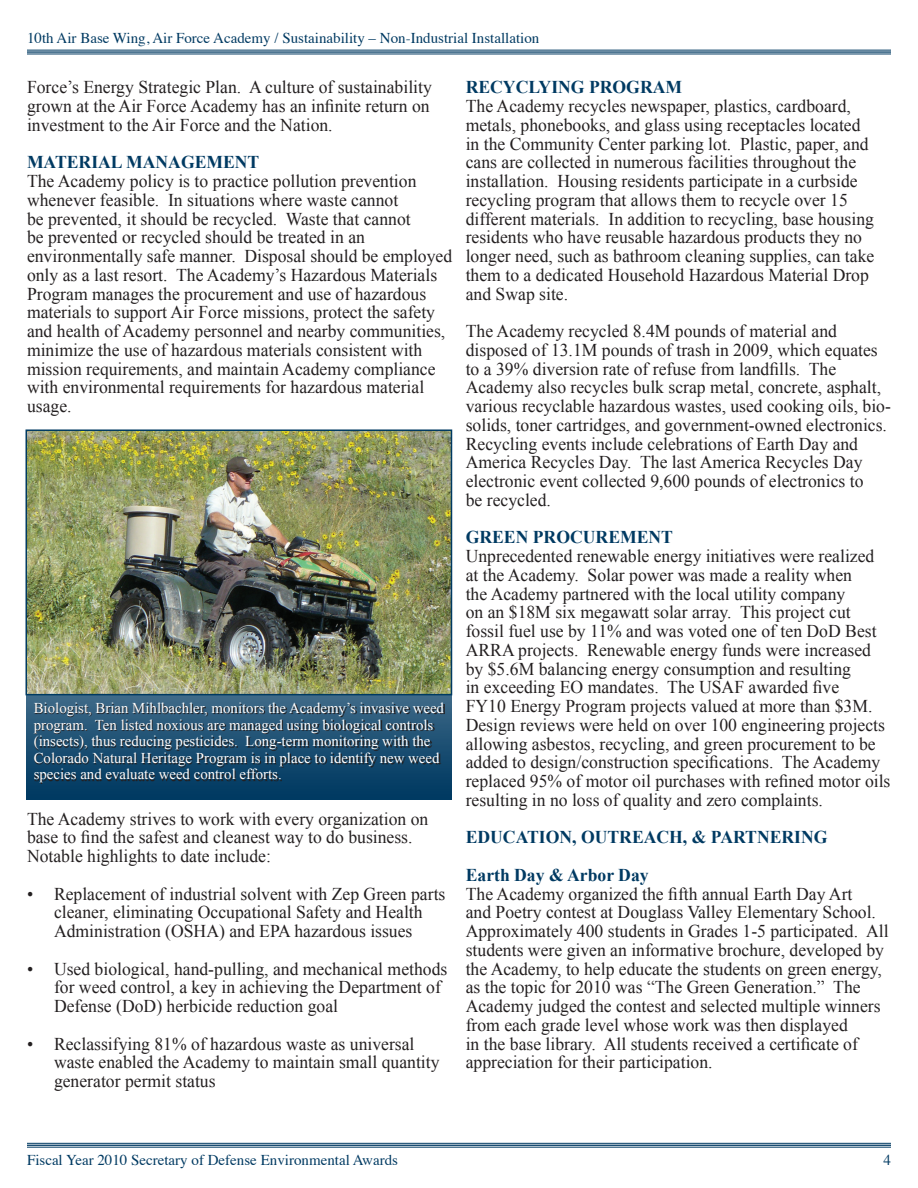
<style>
.page{position:relative;width:918px;height:1188px;background:#fff}
.page>*{position:absolute;margin:0;border:0;box-sizing:border-box;transform-origin:0 0}
.t1{font:18px/18.8px "Times New Roman";color:#231f20}
.t2{font:700 18px "Times New Roman";color:#003a62}
.t3{font:15px/16.5px "Times New Roman";color:#fff}
.t4{font:15px "Times";color:#003a62}
</style>
<div class="page">
<hr style="left:27px;top:50px;width:864px;height:1px;background:#003a62">
<hr style="left:27px;top:51px;width:864px;height:2px;background:#003a62">
<hr style="left:27px;top:54px;width:864px;height:1px;background:#003a62">
<hr style="left:27px;top:1143px;width:864px;height:1px;background:#003a62">
<hr style="left:27px;top:1145px;width:864px;height:1px;background:#003a62">
<hr style="left:27px;top:1147px;width:864px;height:1px;background:#003a62">
<svg style="left:26px;top:695px;width:426px;height:104px;background:#184c70"></svg>
<img style="left:29px;top:432px;width:420px;height:260px">
<div style="left:26px;top:429px;width:426px;height:266px;border:2px solid #003a62"></div>
<svg style="left:35px;top:704px;width:410px;height:80px;background:#1e4866"></svg>
<p class="t4" style="left:27px;top:24px;width:514px">10th Air Base Wing, Air Force Academy / Sustainability – Non-Industrial Installation</p>
<p class="t1" style="left:27px;top:78px;width:406px">Force’s Energy Strategic Plan. A culture of sustainability grown at the Air Force Academy has an infinite return on investment to the Air Force and the Nation.</p>
<p class="t2" style="left:27px;top:150px;width:234px">MATERIAL MANAGEMENT</p>
<p class="t1" style="left:27px;top:172px;width:427px">The Academy policy is to practice pollution prevention whenever feasible. In situations where waste cannot<br>be prevented, it should be recycled. Waste that cannot<br>be prevented or recycled should be treated in an environmentally safe manner. Disposal should be employed only as a last resort. The Academy’s Hazardous Materials Program manages the procurement and use of hazardous materials to support Air Force missions, protect the safety and health of Academy personnel and nearby communities, minimize the use of hazardous materials consistent with mission requirements, and maintain Academy compliance with environmental requirements for hazardous material usage.</p>
<p class="t3" style="left:34px;top:700px;width:412px">Biologist, Brian Mihlbachler, monitors the Academy’s invasive weed program. Ten listed noxious are managed using biological controls (insects), thus reducing pesticides. Long-term monitoring with the Colorado Natural Heritage Program is in place to identify new weed species and evaluate weed control efforts.</p>
<p class="t1" style="left:27px;top:809px;width:403px">The Academy strives to work with every organization on base to find the safest and cleanest way to do business.<br>Notable highlights to date include:</p>
<p class="t1" style="left:27px;top:884px;width:420px;text-align:center">• Replacement of industrial solvent with Zep Green parts cleaner, eliminating Occupational Safety and Health<br>Administration (OSHA) and EPA hazardous issues</p>
<p class="t1" style="left:54px;top:959px;width:395px;text-indent:-27px">• Used biological, hand-pulling, and mechanical methods for weed control, a key in achieving the Department of<br>Defense (DoD) herbicide reduction goal</p>
<p class="t1" style="left:54px;top:1034px;width:387px;text-indent:-27px">• Reclassifying 81% of hazardous waste as universal waste enabled the Academy to maintain small quantity generator permit status</p>
<p class="t2" style="left:466px;top:75px;width:218px">RECYCLYING PROGRAM</p>
<p class="t1" style="left:466px;top:97px;width:410px">The Academy recycles newspaper, plastics, cardboard, metals, phonebooks, and glass using receptacles located in the Community Center parking lot. Plastic, paper, and cans are collected in numerous facilities throughout the installation. Housing residents participate in a curbside recycling program that allows them to recycle over 15 different materials. In addition to recycling, base housing residents who have reusable hazardous products they no longer need, such as bathroom cleaning supplies, can take them to a dedicated Household Hazardous Material Drop and Swap site.</p>
<p class="t1" style="left:466px;top:322px;width:427px">The Academy recycled 8.4M pounds of material and disposed of 13.1M pounds of trash in 2009, which equates to a 39% diversion rate of refuse from landfills. The Academy also recycles bulk scrap metal, concrete, asphalt, various recyclable hazardous wastes, used cooking oils, bio&shy;solids, toner cartridges, and government-owned electronics.<br>Recycling events include celebrations of Earth Day and America Recycles Day. The last America Recycles Day electronic event collected 9,600 pounds of electronics to<br>be recycled.</p>
<p class="t2" style="left:466px;top:525px;width:209px">GREEN PROCUREMENT</p>
<p class="t1" style="left:466px;top:547px;width:426px">Unprecedented renewable energy initiatives were realized at the Academy. Solar power was made a reality when<br>the Academy partnered with the local utility company<br>on an $18M six megawatt solar array. This project cut fossil fuel use by 11% and was voted one of ten DoD Best ARRA projects. Renewable energy funds were increased by $5.6M balancing energy consumption and resulting<br>in exceeding EO mandates. The USAF awarded five<br>FY10 Energy Program projects valued at more than $3M.<br>Design reviews were held on over 100 engineering projects allowing asbestos, recycling, and green procurement to be added to design/construction specifications. The Academy replaced 95% of motor oil purchases with refined motor oils resulting in no loss of quality and zero complaints.</p>
<p class="t2" style="left:466px;top:825px;width:363px">EDUCATION, OUTREACH, &amp; PARTNERING</p>
<p class="t2" style="left:466px;top:863px;width:184px">Earth Day &amp; Arbor Day</p>
<p class="t1" style="left:466px;top:884px;width:424px">The Academy organized the fifth annual Earth Day Art<br>and Poetry contest at Douglass Valley Elementary School.<br>Approximately 400 students in Grades 1-5 participated. All students were given an informative brochure, developed by the Academy, to help educate the students on green energy, as the topic for 2010 was “The Green Generation.” The Academy judged the contest and selected multiple winners from each grade level whose work was then displayed<br>in the base library. All students received a certificate of appreciation for their participation.</p>
<p class="t4" style="left:27px;top:1146px;width:373px">Fiscal Year 2010 Secretary of Defense Environmental Awards</p>
<p class="t4" style="left:884px;top:1146px;width:9px">4</p>
</div>
